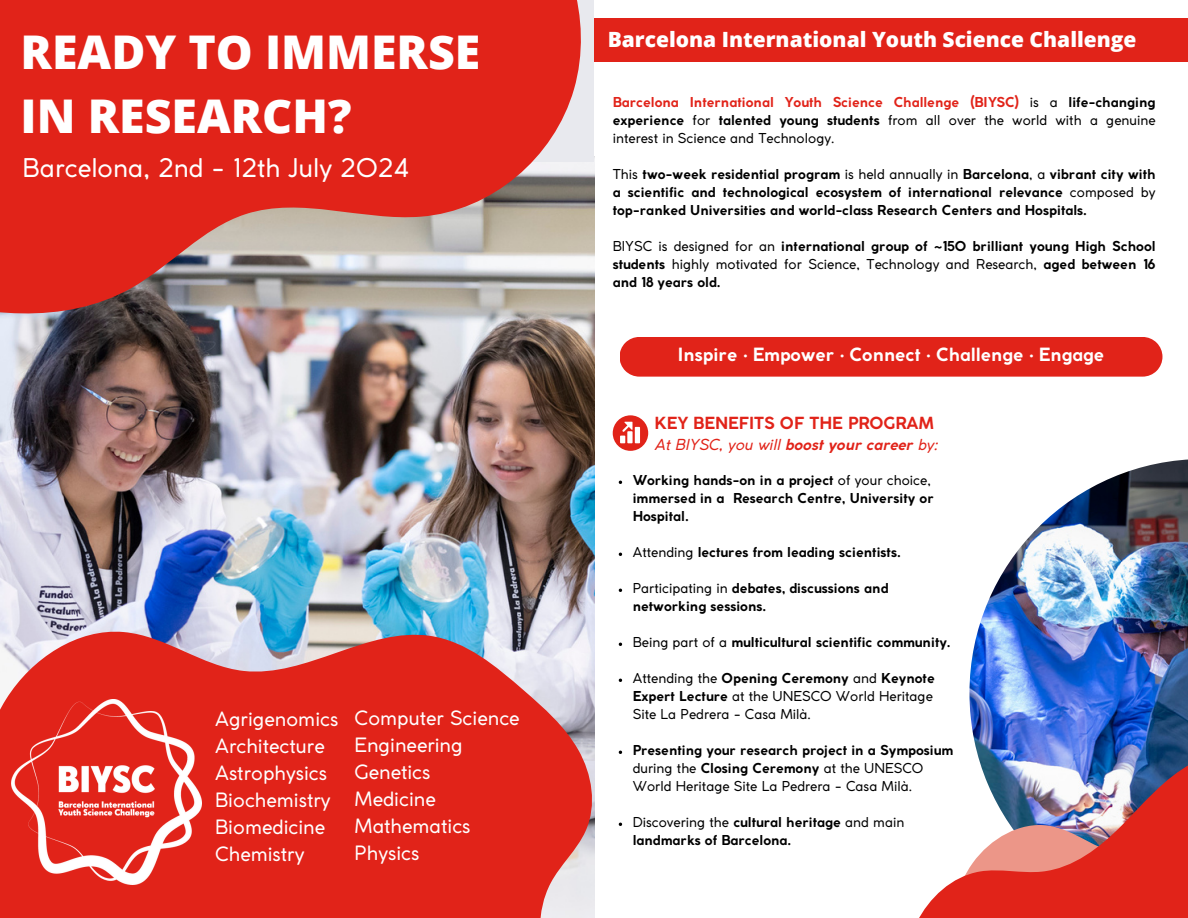
<style>
.page{position:relative;width:1188px;height:918px;background:#fff}
.page>*{position:absolute;margin:0;border:0;box-sizing:border-box;transform-origin:0 0}
.t1{font:800 46.5px/64.2px "Open Sans";color:#fff}
.t2{font:25.5px "Coco Gothic";color:#fff}
.t3{font:800 21px "Open Sans";color:#fff}
.t4{font:19.5px "Coco Gothic";color:#fff}
.t5{font:700 18px "Coco Gothic";color:#fff}
.t6{font:700 16.5px "Coco Gothic";color:#e12319}
.t7{font:italic 15px "Coco Gothic";color:#e12319}
.t8{font:700 13.5px/18px "Coco Gothic";color:#000}
.t9{font:13.5px/18px "Coco Gothic";color:#000}
.s1{font-weight:700;color:#e12319}
.s2{font-weight:700}
.s3{font-weight:400}
</style>
<div class="page">
<div style="left:594px;top:19px;width:594px;height:43px;background:#e12319"></div>
<img style="left:0;top:326px;width:594px;height:160px">
<img style="left:0;top:486px;width:623px;height:432px">
<img style="left:11px;top:700px;width:190px;height:184px">
<img style="left:969px;top:459px;width:219px;height:251px">
<img style="left:919px;top:710px;width:269px;height:208px">
<div style="left:620px;top:337px;width:542px;height:40px;background:#e12319"></div>
<div style="left:613px;top:415px;width:35px;height:36px;background:#e12319;border-radius:50%"></div>
<svg style="left:620px;top:422px;width:20px;height:21px"></svg>
<svg style="left:0;top:0;width:594px;height:326px;fill:#e12319"></svg>
<p class="t1" style="left:21px;top:19px;width:461px">READY TO IMMERSE<br>IN RESEARCH?</p>
<p class="t2" style="left:23px;top:158px;width:388px">Barcelona, 2nd - 12th July 2024</p>
<p class="t4" style="left:215px;top:712px;width:125px">Agrigenomics</p>
<p class="t4" style="left:215px;top:739px;width:111px">Architecture</p>
<p class="t4" style="left:215px;top:766px;width:114px">Astrophysics</p>
<p class="t4" style="left:215px;top:793px;width:117px">Biochemistry</p>
<p class="t4" style="left:215px;top:820px;width:112px">Biomedicine</p>
<p class="t4" style="left:215px;top:847px;width:91px">Chemistry</p>
<p class="t4" style="left:355px;top:711px;width:167px">Computer Science</p>
<p class="t4" style="left:355px;top:738px;width:110px">Engineering</p>
<p class="t4" style="left:355px;top:765px;width:77px">Genetics</p>
<p class="t4" style="left:355px;top:792px;width:83px">Medicine</p>
<p class="t4" style="left:355px;top:819px;width:117px">Mathematics</p>
<p class="t4" style="left:355px;top:846px;width:66px">Physics</p>
<p class="t3" style="left:608px;top:24px;width:530px">Barcelona International Youth Science Challenge</p>
<p class="t9" style="left:613px;top:94px;width:544px;text-align:justify"><span class="s1">Barcelona International Youth Science Challenge (BIYSC)</span> is a <span class="s2">life-changing experience</span> for <span class="s2">talented young students</span> from all over the world with a genuine interest in Science and Technology.</p>
<p class="t8" style="left:613px;top:166px;width:544px;text-align:justify"><span class="s3">This</span> two-week residential program <span class="s3">is held annually in</span> Barcelona<span class="s3">, a</span> vibrant city with a scientific and technological ecosystem of international relevance <span class="s3">composed by </span>top-ranked Universities and world-class Research Centers and Hospitals.</p>
<p class="t8" style="left:613px;top:238px;width:544px;text-align:justify"><span class="s3">BIYSC is designed for an</span> international group of ~150 brilliant young High School students <span class="s3">highly motivated for Science, Technology and Research,</span> aged between 16 and 18 years old.</p>
<p class="t5" style="left:678px;top:347px;width:428px">Inspire · Empower · Connect · Challenge · Engage</p>
<p class="t6" style="left:655px;top:417px;width:281px">KEY BENEFITS OF THE PROGRAM</p>
<p class="t7" style="left:655px;top:439px;width:284px">At BIYSC, you will <span class="s2">boost your career</span> by:</p>
<p class="t8" style="left:633px;top:472px;width:303px">Working hands-on in a project <span class="s3">of your choice, </span>immersed in a Research Centre, University or<br>Hospital.</p>
<p class="t8" style="left:633px;top:544px;width:269px"><span class="s3">Attending</span> lectures from leading scientists.</p>
<p class="t8" style="left:633px;top:580px;width:257px"><span class="s3">Participating in</span> debates, discussions and networking sessions.</p>
<p class="t8" style="left:633px;top:634px;width:319px"><span class="s3">Being part of a</span> multicultural scientific community.</p>
<p class="t9" style="left:633px;top:670px;width:304px">Attending the <span class="s2">Opening Ceremony</span> and <span class="s2">Keynote<br>Expert Lecture</span> at the UNESCO World Heritage<br>Site La Pedrera - Casa Milà.</p>
<p class="t8" style="left:633px;top:742px;width:322px">Presenting your research project in a Symposium <span class="s3">during the</span> Closing Ceremony <span class="s3">at the UNESCO<br>World Heritage Site La Pedrera - Casa Milà.</span></p>
<p class="t8" style="left:633px;top:814px;width:273px"><span class="s3">Discovering the</span> cultural heritage <span class="s3">and main </span>landmarks of Barcelona.</p>
</div>
